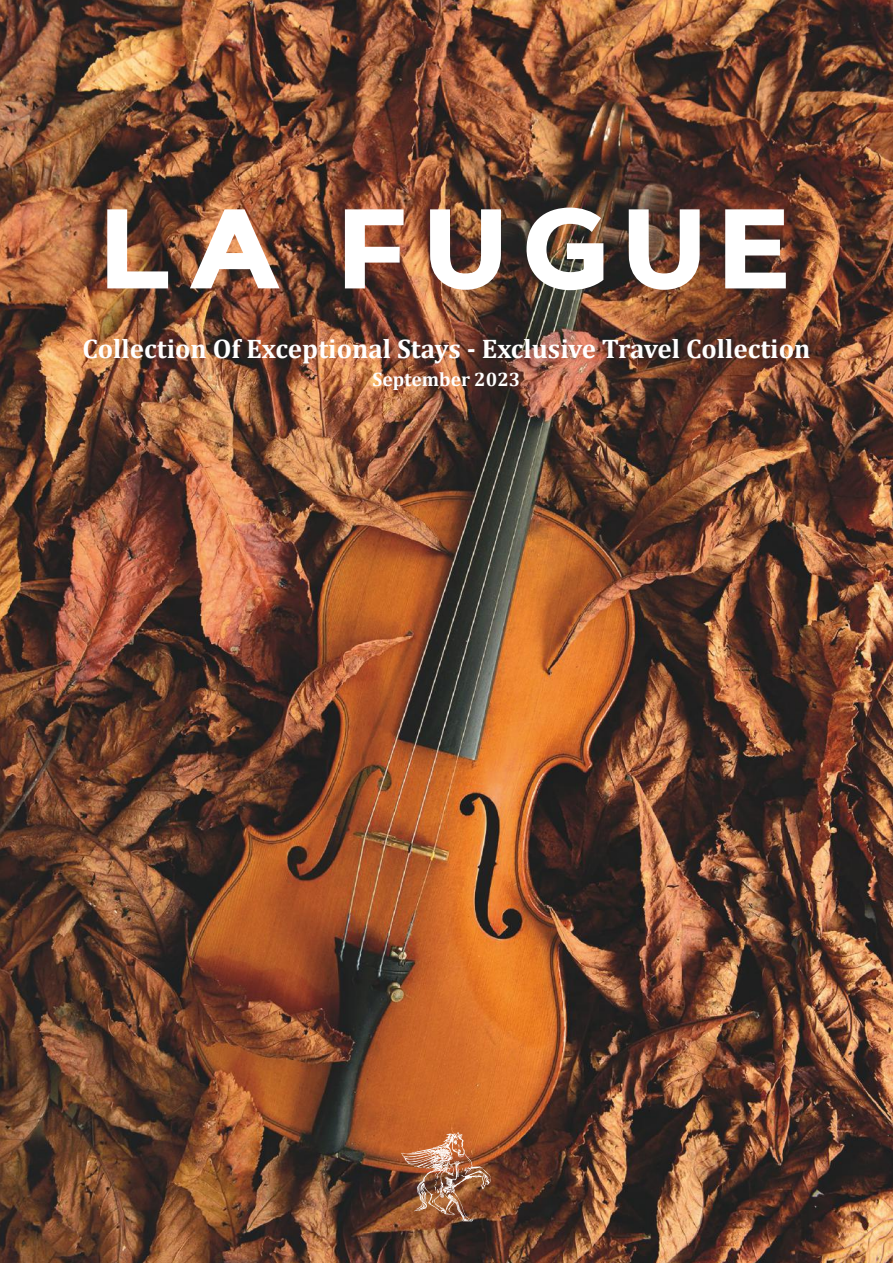
<style>
.page{position:relative;width:893px;height:1263px;background:#fff}
.page>*{position:absolute;margin:0;border:0;box-sizing:border-box;transform-origin:0 0}
.t1{font:900 120px "Giane Gothicsans";letter-spacing:.14em;color:#fff}
.t2{font:700 27px "Cambria";color:#fff}
.t3{font:700 19.5px "Cambria";color:#fff}
</style>
<div class="page">
<img style="left:0;top:0;width:893px;height:1263px">
<img style="left:401px;top:1132px;width:90px;height:89px">
<h1 class="t1" style="left:103px;top:176px;width:689px">LA FUGUE</h1>
<p class="t2" style="left:83px;top:329px;width:729px">Collection Of Exceptional Stays - Exclusive Travel Collection</p>
<p class="t3" style="left:372px;top:366px;width:150px">September 2023</p>
</div>
